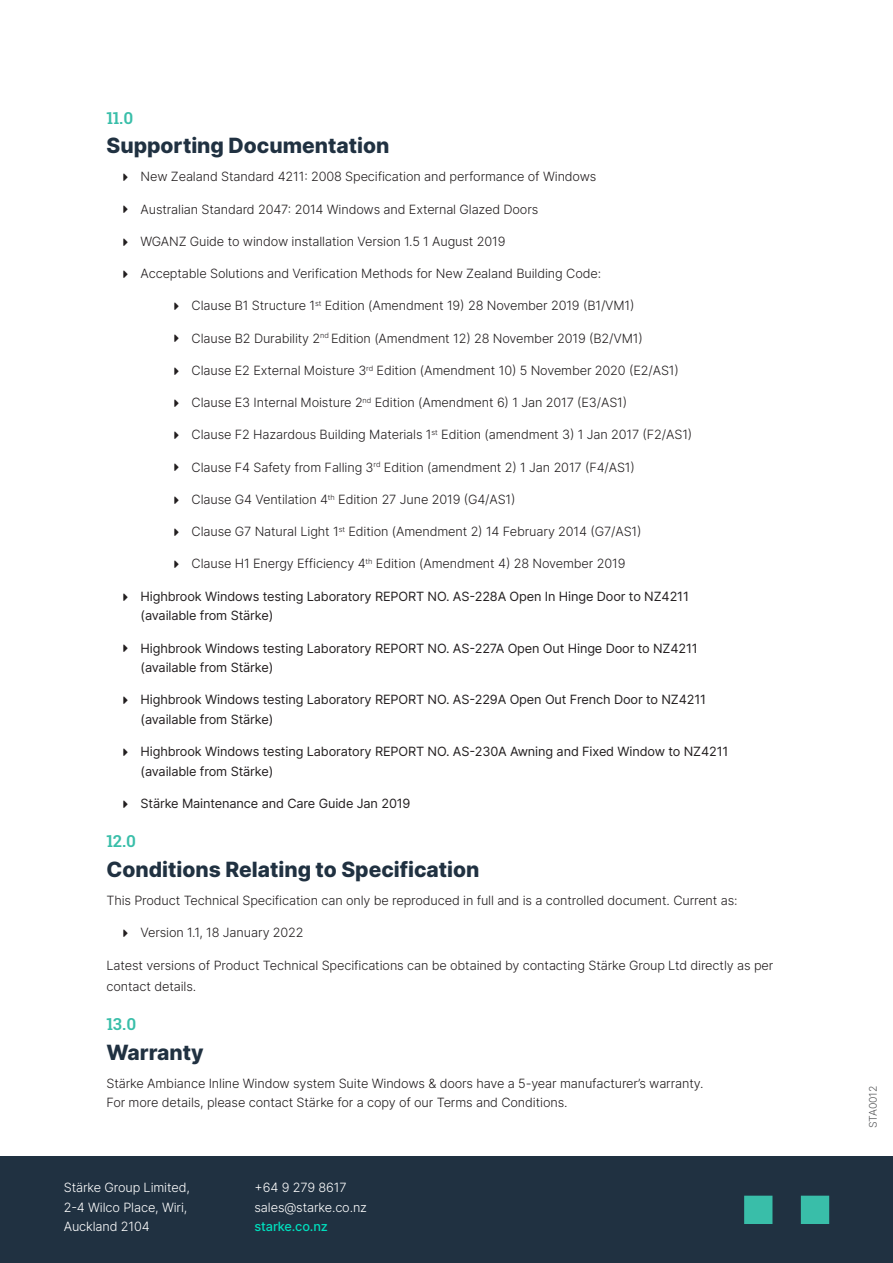
<style>
.page{position:relative;width:893px;height:1263px;background:#fff}
.page>*{position:absolute;margin:0;border:0;box-sizing:border-box;transform-origin:0 0}
.Sub_Head{font:800 21px "Inter";color:#203141}
.Tech_Numbers{font:600 16.5px "Roboto Slab";color:#39bea9}
.Body{font:300 12.75px/21px "Inter";letter-spacing:-.01em;color:#231f20}
.t1{font:12.75px/19.5px "Inter";letter-spacing:-.01em;color:#231f20}
.t2{font:300 12.75px/19.5px "Inter";letter-spacing:-.01em;color:#fff}
.t3{font:500 12.75px "Inter";letter-spacing:-.01em;color:#00debd}
.Body-2{font:300 10.5px "Inter";letter-spacing:-.01em;color:#57585a}
</style>
<div class="page">
<div style="left:0;top:1157px;width:893px;height:106px;background:#203141"></div>
<svg style="left:744px;top:1196px;width:85px;height:28px"></svg>
<p class="Tech_Numbers" style="left:107px;top:106px;width:28px">11.0</p>
<p class="Sub_Head" style="left:107px;top:130px;width:284px">Supporting Documentation</p>
<p class="Body" style="left:124px;top:166px;width:474px">→ New Zealand Standard 4211: 2008 Specification and performance of Windows</p>
<p class="Body" style="left:124px;top:198px;width:416px">→ Australian Standard 2047: 2014 Windows and External Glazed Doors</p>
<p class="Body" style="left:124px;top:230px;width:383px">→ WGANZ Guide to window installation Version 1.5 1 August 2019</p>
<p class="Body" style="left:124px;top:263px;width:479px">→ Acceptable Solutions and Verification Methods for New Zealand Building Code:</p>
<p class="Body" style="left:175px;top:295px;width:462px">→ Clause B1 Structure 1<sup>st</sup> Edition (Amendment 19) 28 November 2019 (B1/VM1)</p>
<p class="Body" style="left:175px;top:327px;width:470px">→ Clause B2 Durability 2<sup>nd</sup> Edition (Amendment 12) 28 November 2019 (B2/VM1)</p>
<p class="Body" style="left:175px;top:359px;width:506px">→ Clause E2 External Moisture 3<sup>rd</sup> Edition (Amendment 10) 5 November 2020 (E2/AS1)</p>
<p class="Body" style="left:175px;top:392px;width:454px">→ Clause E3 Internal Moisture 2<sup>nd</sup> Edition (Amendment 6) 1 Jan 2017 (E3/AS1)</p>
<p class="Body" style="left:175px;top:424px;width:519px">→ Clause F2 Hazardous Building Materials 1<sup>st</sup> Edition (amendment 3) 1 Jan 2017 (F2/AS1)</p>
<p class="Body" style="left:175px;top:456px;width:462px">→ Clause F4 Safety from Falling 3<sup>rd</sup> Edition (amendment 2) 1 Jan 2017 (F4/AS1)</p>
<p class="Body" style="left:175px;top:488px;width:343px">→ Clause G4 Ventilation 4<sup>th</sup> Edition 27 June 2019 (G4/AS1)</p>
<p class="Body" style="left:175px;top:521px;width:468px">→ Clause G7 Natural Light 1<sup>st</sup> Edition (Amendment 2) 14 February 2014 (G7/AS1)</p>
<p class="Body" style="left:175px;top:553px;width:452px">→ Clause H1 Energy Efficiency 4<sup>th</sup> Edition (Amendment 4) 28 November 2019</p>
<p class="t1" style="left:141px;top:586px;width:550px;text-indent:-17px">→ Highbrook Windows testing Laboratory REPORT NO. AS-228A Open In Hinge Door to NZ4211 (available from Stärke)</p>
<p class="t1" style="left:141px;top:638px;width:559px;text-indent:-17px">→ Highbrook Windows testing Laboratory REPORT NO. AS-227A Open Out Hinge Door to NZ4211 (available from Stärke)</p>
<p class="t1" style="left:141px;top:690px;width:567px;text-indent:-17px">→ Highbrook Windows testing Laboratory REPORT NO. AS-229A Open Out French Door to NZ4211 (available from Stärke)</p>
<p class="t1" style="left:141px;top:741px;width:589px;text-indent:-17px">→ Highbrook Windows testing Laboratory REPORT NO. AS-230A Awning and Fixed Window to NZ4211 (available from Stärke)</p>
<p class="t1" style="left:124px;top:793px;width:289px">→ Stärke Maintenance and Care Guide Jan 2019</p>
<p class="Tech_Numbers" style="left:107px;top:830px;width:31px">12.0</p>
<p class="Sub_Head" style="left:107px;top:854px;width:374px">Conditions Relating to Specification</p>
<p class="Body" style="left:107px;top:890px;width:633px">This Product Technical Specification can only be reproduced in full and is a controlled document. Current as:</p>
<p class="Body" style="left:124px;top:922px;width:182px">→ Version 1.1, 18 January 2022</p>
<p class="Body" style="left:107px;top:954px;width:668px">Latest versions of Product Technical Specifications can be obtained by contacting Stärke Group Ltd directly as per contact details.</p>
<p class="Tech_Numbers" style="left:107px;top:1013px;width:31px">13.0</p>
<p class="Sub_Head" style="left:107px;top:1037px;width:99px">Warranty</p>
<p class="Body" style="left:107px;top:1073px;width:599px;line-height:19.5px">Stärke Ambiance Inline Window system Suite Windows &amp; doors have a 5-year manufacturer’s warranty.<br>For more details, please contact Stärke for a copy of our Terms and Conditions.</p>
<p class="Body-2" style="left:865px;top:1128px;width:44px;rotate:-90deg">STA0012</p>
<p class="t2" style="left:64px;top:1177px;width:128px">Stärke Group Limited,<br>2-4 Wilco Place, Wiri,<br>Auckland 2104</p>
<p class="t2" style="left:255px;top:1177px;width:114px">+64 9 279 8617 sales@starke.co.nz</p>
<p class="t3" style="left:255px;top:1217px;width:75px">starke.co.nz</p>
</div>
